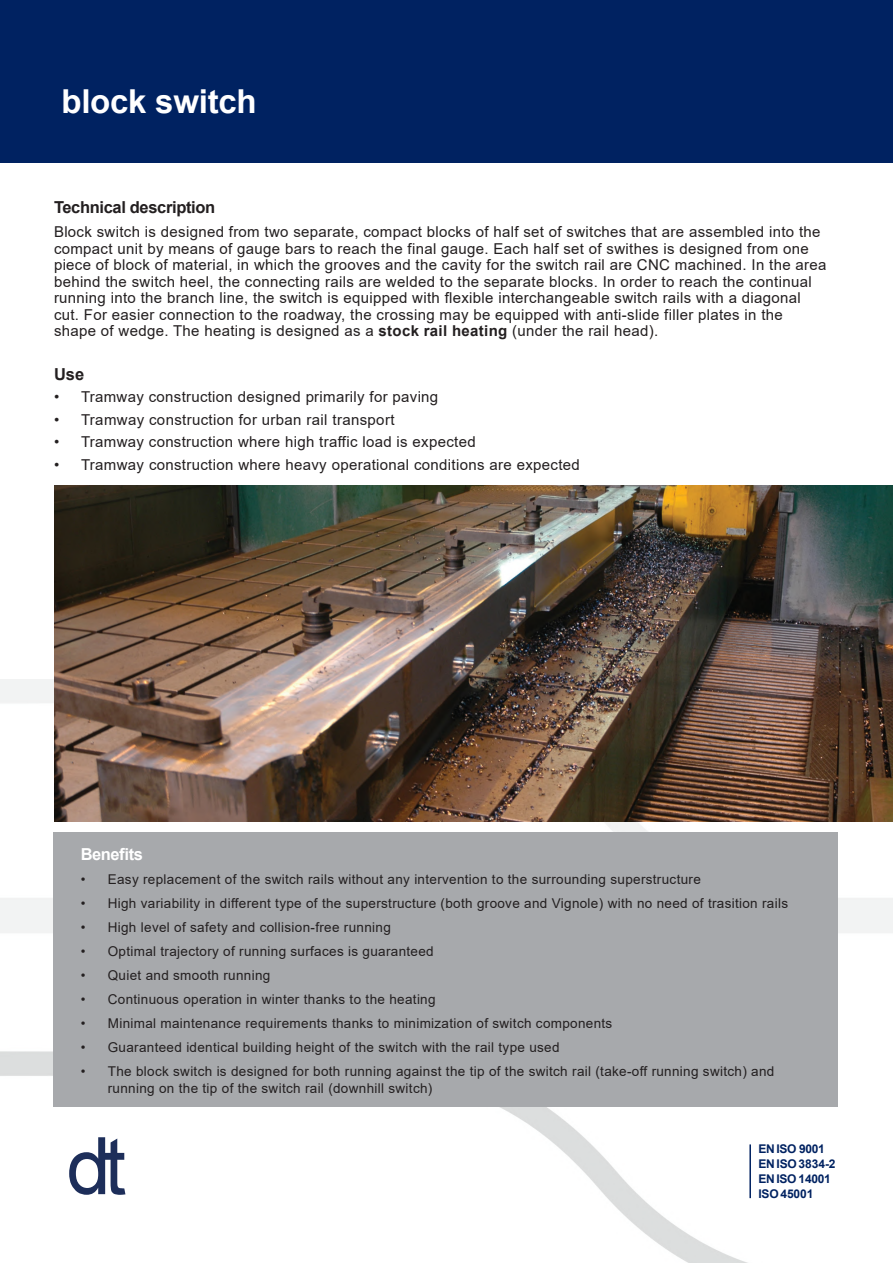
<style>
.page{position:relative;width:893px;height:1263px;background:#fff}
.page>*{position:absolute;margin:0;border:0;box-sizing:border-box;transform-origin:0 0}
.t1{font:700 33px "Arial";letter-spacing:-.01em;color:#fff}
.t2{font:700 16.5px "Arial";letter-spacing:-.02em;color:#231f20}
.t3{font:700 16.5px "Arial";letter-spacing:-.03em;color:#fff}
.t4{font:15px/16.5px "Arial";letter-spacing:.02em;color:#231f20}
.t5{font:13.5px/16.5px "Arial";letter-spacing:.025em;color:#231f20}
.t6{font:700 12px/15px "Arial";letter-spacing:-.01em;color:#002261}
.s1{font-weight:700}
</style>
<div class="page">
<div style="left:0;top:0;width:893px;height:163px;background:#002261"></div>
<img style="left:0;top:679px;width:893px;height:584px">
<img style="left:54px;top:485px;width:839px;height:336px">
<div style="left:53px;top:833px;width:785px;height:274px;background:#a7a9ac"></div>
<hr style="left:749px;top:1144px;width:2px;height:54px;background:#002261">
<svg style="left:69px;top:1137px;width:56px;height:58px"></svg>
<h1 class="t1" style="left:61px;top:89px;width:197px">block switch</h1>
<p class="t2" style="left:54px;top:201px;width:163px">Technical description</p>
<p class="t4" style="left:54px;top:225px;width:774px">Block switch is designed from two separate, compact blocks of half set of switches that are assembled into the compact unit by means of gauge bars to reach the final gauge. Each half set of swithes is designed from one piece of block of material, in which the grooves and the cavity for the switch rail are CNC machined. In the area behind the switch heel, the connecting rails are welded to the separate blocks. In order to reach the continual running into the branch line, the switch is equipped with flexible interchangeable switch rails with a diagonal cut. For easier connection to the roadway, the crossing may be equipped with anti-slide filler plates in the shape of wedge. The heating is designed as a <span class="s1">stock rail heating</span> (under the rail head).</p>
<p class="t2" style="left:54px;top:368px;width:32px">Use</p>
<p class="t4" style="left:54px;top:390px;width:386px">• Tramway construction designed primarily for paving</p>
<p class="t4" style="left:54px;top:413px;width:342px">• Tramway construction for urban rail transport</p>
<p class="t4" style="left:54px;top:435px;width:423px">• Tramway construction where high traffic load is expected</p>
<p class="t4" style="left:54px;top:458px;width:527px">• Tramway construction where heavy operational conditions are expected</p>
<p class="t3" style="left:81px;top:848px;width:64px">Benefits</p>
<p class="t5" style="left:81px;top:873px;width:622px">• Easy replacement of the switch rails without any intervention to the surrounding superstructure</p>
<p class="t5" style="left:81px;top:897px;width:709px">• High variability in different type of the superstructure (both groove and Vignole) with no need of trasition rails</p>
<p class="t5" style="left:81px;top:921px;width:312px">• High level of safety and collision-free running</p>
<p class="t5" style="left:81px;top:945px;width:354px">• Optimal trajectory of running surfaces is guaranteed</p>
<p class="t5" style="left:81px;top:969px;width:191px">• Quiet and smooth running</p>
<p class="t5" style="left:81px;top:993px;width:356px">• Continuous operation in winter thanks to the heating</p>
<p class="t5" style="left:81px;top:1017px;width:533px">• Minimal maintenance requirements thanks to minimization of switch components</p>
<p class="t5" style="left:81px;top:1041px;width:480px">• Guaranteed identical building height of the switch with the rail type used</p>
<p class="t5" style="left:108px;top:1065px;width:668px;text-indent:-27px">• The block switch is designed for both running against the tip of the switch rail (take-off running switch) and running on the tip of the switch rail (downhill switch)</p>
<p class="t6" style="left:758px;top:1142px;width:79px">EN ISO 9001<br>ENISO3834-2<br>EN ISO 14001<br>ISO45001</p>
</div>
